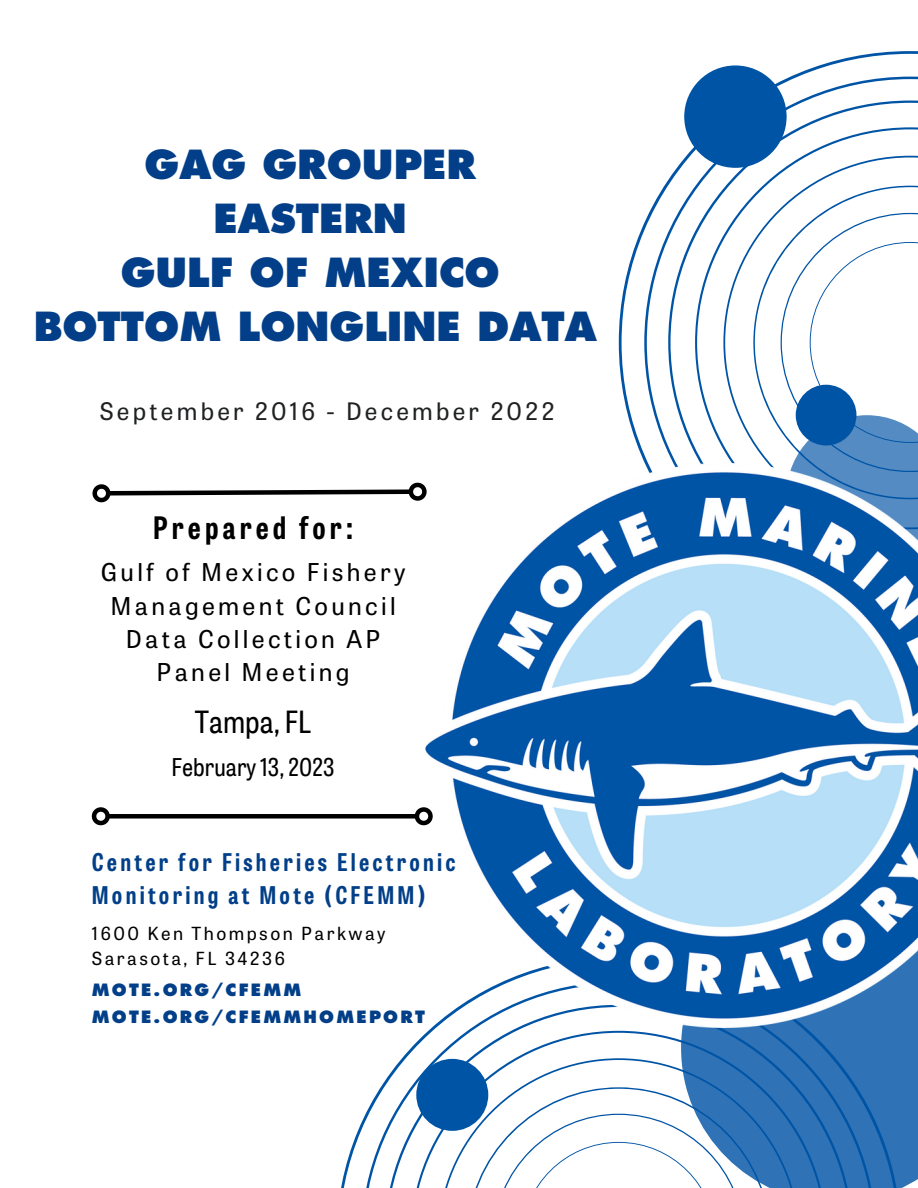
<style>
.page{position:relative;width:918px;height:1188px;background:#fff}
.page>*{position:absolute;margin:0;border:0;box-sizing:border-box;transform-origin:0 0}
.t1{font:800 39px/54px "Futura";color:#023f88;text-align:center}
.t2{font:700 30.9px "Tablet Gothic Condensed";letter-spacing:.135em;color:#000}
.t3{font:30.45px "Tablet Gothic Semi Cnd";color:#000}
.t4{font:24.45px/33.2px "Tablet Gothic";letter-spacing:.135em;color:#000;text-align:center}
.t5{font:24.45px "Tablet Gothic Semi Cnd";color:#000}
.t6{font:700 24.3px/33.8px "Tablet Gothic Condensed";letter-spacing:.135em;color:#023f88}
.t7{font:24px "Tablet Gothic";letter-spacing:.135em;color:#1f2122}
.t8{font:18px/24.8px "Tablet Gothic";letter-spacing:.135em;color:#000}
.t9{font:800 16.5px/27px "Futura";letter-spacing:.135em;color:#023f88}
</style>
<div class="page">
<svg style="left:619px;top:51px;width:299px;height:411px"></svg>
<svg style="left:644px;top:77px;width:274px;height:387px"></svg>
<div style="left:901px;top:1027px;width:17px;height:161px;background:#2f73b6"></div>
<div style="left:684px;top:65px;width:103px;height:103px;background:#0054a6;border-radius:50%"></div>
<svg style="left:341px;top:1027px;width:560px;height:161px;fill:#2f73b6"></svg>
<svg style="left:361px;top:1027px;width:515px;height:161px"></svg>
<svg style="left:781px;top:213px;width:137px;height:251px"></svg>
<div style="left:416px;top:1059px;width:72px;height:72px;background:#0054a6;border-radius:50%"></div>
<div style="left:796px;top:385px;width:60px;height:60px;background:#0054a6;border-radius:50%"></div>
<img style="left:425px;top:464px;width:493px;height:563px">
<svg style="left:92px;top:479px;width:338px;height:27px"></svg>
<div style="left:109px;top:814px;width:307px;height:5px;background:#000"></div>
<svg style="left:91px;top:807px;width:22px;height:19px"></svg>
<svg style="left:412px;top:804px;width:24px;height:25px"></svg>
<h1 class="t1" style="left:34px;top:138px;width:565px">GAG GROUPER<br>EASTERN<br>GULF OF MEXICO<br>BOTTOM LONGLINE DATA</h1>
<p class="t7" style="left:100px;top:401px;width:456px">September 2016 - December 2022</p>
<p class="t2" style="left:153px;top:514px;width:201px">Prepared for:</p>
<p class="t4" style="left:101px;top:559px;width:306px">Gulf of Mexico Fishery<br>Management Council<br>Data Collection AP<br>Panel Meeting</p>
<p class="t3" style="left:195px;top:696px;width:118px">Tampa, FL</p>
<p class="t5" style="left:172px;top:746px;width:165px">February 13, 2023</p>
<p class="t6" style="left:92px;top:848px;width:365px">Center for Fisheries Electronic<br>Monitoring at Mote (CFEMM)</p>
<p class="t8" style="left:92px;top:923px;width:295px">1600 Ken Thompson Parkway<br>Sarasota, FL 34236</p>
<p class="t9" style="left:92px;top:977px;width:335px">MOTE.ORG/CFEMM<br>MOTE.ORG/CFEMMHOMEPORT</p>
</div>
